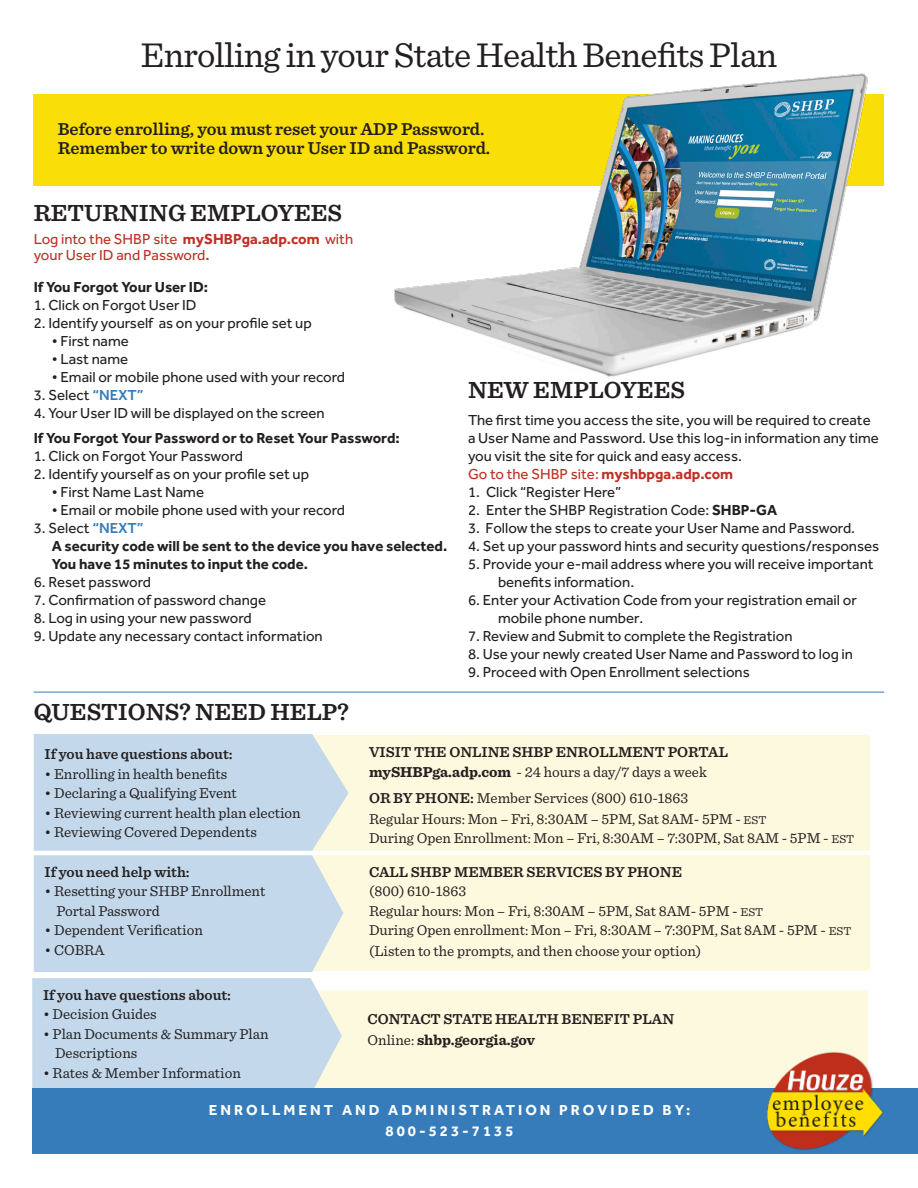
<style>
.page{position:relative;width:918px;height:1188px;background:#fff}
.page>*{position:absolute;margin:0;border:0;box-sizing:border-box;transform-origin:0 0}
.t1{font:36px "Sentinel";letter-spacing:-.02em;color:#231f20}
.t2{font:600 24.3px "Sentinel";color:#231f20}
.t3{font:600 18px "Sentinel";color:#231f20}
.t4{font:15px/18px "Effra";color:#231f20}
.t5{font:15px/19.5px "Sentinel";color:#231f20}
.t6{font:600 15px "Sentinel";color:#231f20}
.t7{font:700 15px/18px "Effra";color:#231f20}
.t8{font:15px/16.5px "Effra";color:#bf3026}
.t9{font:700 15px "Effra";letter-spacing:.2em;color:#fff}
.t10{font:700 15px "Sentinel";color:#231f20}
.s1{font-weight:700}
.s2{font-weight:500}
.s3{font-weight:500;color:#367cba}
.s4{font-weight:600}
.s5{font-size:12px}
.s6{font-weight:400}
</style>
<div class="page">
<div style="left:34px;top:94px;width:850px;height:92px;background:#fade07"></div>
<div style="left:287px;top:855px;width:582px;height:116px;background:#fdf9de"></div>
<div style="left:286px;top:990px;width:582px;height:115px;background:#fdf9de"></div>
<div style="left:287px;top:735px;width:582px;height:116px;background:#fdf9de"></div>
<svg style="left:34px;top:734px;width:315px;height:238px;background:#c7dae9"></svg>
<div style="left:32px;top:978px;width:310px;height:111px;background:#c3d8ea"></div>
<img style="left:394px;top:73px;width:474px;height:304px">
<hr style="left:34px;top:692px;width:850px;height:1px;background:#367cba">
<div style="left:32px;top:1089px;width:886px;height:65px;background:#367cba"></div>
<img style="left:764px;top:1052px;width:120px;height:98px">
<p class="t1" style="left:141px;top:28px;width:638px">Enrolling in your State Health Benefits Plan</p>
<p class="t3" style="left:58px;top:115px;width:428px">Before enrolling, you must reset your ADP Password.</p>
<p class="t3" style="left:58px;top:134px;width:434px">Remember to write down your User ID and Password.</p>
<p class="t2" style="left:34px;top:194px;width:310px">RETURNING EMPLOYEES</p>
<p class="t8" style="left:34px;top:230px;width:321px">Log into the SHBP site <span class="s1">mySHBPga.adp.com</span> with your User ID and Password<span class="s2">.</span></p>
<p class="t7" style="left:34px;top:278px;width:176px">If You Forgot Your User ID:</p>
<p class="t4" style="left:34px;top:296px;width:164px">1. Click on Forgot User ID</p>
<p class="t4" style="left:34px;top:314px;width:280px">2. Identify yourself as on your profile set up</p>
<p class="t4" style="left:52px;top:332px;width:79px">• First name</p>
<p class="t4" style="left:52px;top:350px;width:78px">• Last name</p>
<p class="t4" style="left:52px;top:368px;width:295px">• Email or mobile phone used with your record</p>
<p class="t4" style="left:34px;top:386px;width:112px">3. Select <span class="s3">“NEXT”</span></p>
<p class="t4" style="left:34px;top:404px;width:293px">4. Your User ID will be displayed on the screen</p>
<p class="t7" style="left:34px;top:428px;width:368px">If You Forgot Your Password or to Reset Your Password:</p>
<p class="t4" style="left:34px;top:447px;width:211px">1. Click on Forgot Your Password</p>
<p class="t4" style="left:34px;top:465px;width:277px">2. Identify yourself as on your profile set up</p>
<p class="t4" style="left:52px;top:483px;width:154px">• First Name Last Name</p>
<p class="t4" style="left:52px;top:501px;width:295px">• Email or mobile phone used with your record</p>
<p class="t4" style="left:34px;top:519px;width:112px">3. Select <span class="s3">“NEXT”</span></p>
<p class="t7" style="left:52px;top:536px;width:397px">A security code will be sent to the device you have selected.<br>You have 15 minutes to input the code.</p>
<p class="t4" style="left:34px;top:573px;width:119px">6. Reset password</p>
<p class="t4" style="left:34px;top:591px;width:234px">7. Confirmation of password change</p>
<p class="t4" style="left:34px;top:609px;width:219px">8. Log in using your new password</p>
<p class="t4" style="left:34px;top:627px;width:291px">9. Update any necessary contact information</p>
<p class="t2" style="left:34px;top:693px;width:317px">QUESTIONS? NEED HELP?</p>
<p class="t2" style="left:468px;top:371px;width:219px">NEW EMPLOYEES</p>
<p class="t4" style="left:468px;top:411px;width:412px">The first time you access the site, you will be required to create a User Name and Password. Use this log-in information any time you visit the site for quick and easy access.</p>
<p class="t8" style="left:468px;top:466px;width:267px">Go to the SHBP site: <span class="s1">myshbpga.adp.com</span></p>
<p class="t4" style="left:468px;top:483px;width:155px">1. Click “Register Here”</p>
<p class="t4" style="left:468px;top:501px;width:311px">2. Enter the SHBP Registration Code: <span class="s1">SHBP-GA</span></p>
<p class="t4" style="left:468px;top:519px;width:389px">3. Follow the steps to create your User Name and Password.</p>
<p class="t4" style="left:468px;top:537px;width:413px">4. Set up your password hints and security questions/responses</p>
<p class="t4" style="left:468px;top:555px;width:407px">5. Provide your e-mail address where you will receive important</p>
<p class="t4" style="left:498px;top:573px;width:138px">benefits information.</p>
<p class="t4" style="left:468px;top:591px;width:390px">6. Enter your Activation Code from your registration email or</p>
<p class="t4" style="left:498px;top:609px;width:147px">mobile phone number.</p>
<p class="t4" style="left:468px;top:627px;width:326px">7. Review and Submit to complete the Registration</p>
<p class="t4" style="left:468px;top:645px;width:387px">8. Use your newly created User Name and Password to log in</p>
<p class="t4" style="left:468px;top:663px;width:283px">9. Proceed with Open Enrollment selections</p>
<p class="t6" style="left:45px;top:743px;width:190px">If you have questions about:</p>
<p class="t5" style="left:45px;top:763px;width:184px">• Enrolling in health benefits</p>
<p class="t5" style="left:45px;top:783px;width:194px">• Declaring a Qualifying Event</p>
<p class="t5" style="left:45px;top:802px;width:258px">• Reviewing current health plan election</p>
<p class="t5" style="left:45px;top:822px;width:214px">• Reviewing Covered Dependents</p>
<p class="t6" style="left:45px;top:860px;width:147px">If you need help with:</p>
<p class="t5" style="left:57px;top:881px;width:210px;text-indent:-12px">• Resetting your SHBP Enrollment<br>Portal Password</p>
<p class="t5" style="left:45px;top:920px;width:160px">• Dependent Verification</p>
<p class="t5" style="left:45px;top:939px;width:62px">• COBRA</p>
<p class="t6" style="left:43px;top:983px;width:190px">If you have questions about:</p>
<p class="t5" style="left:43px;top:1004px;width:115px">• Decision Guides</p>
<p class="t5" style="left:55px;top:1023px;width:215px;text-indent:-12px">• Plan Documents &amp; Summary Plan<br>Descriptions</p>
<p class="t5" style="left:43px;top:1062px;width:199px">• Rates &amp; Member Information</p>
<p class="t6" style="left:369px;top:741px;width:361px">VISIT THE ONLINE SHBP ENROLLMENT PORTAL</p>
<p class="t5" style="left:369px;top:761px;width:339px"><span class="s1">mySHBPga.adp.com</span> - 24 hours a day/7 days a week</p>
<p class="t5" style="left:369px;top:787px;width:321px"><span class="s4">OR BY PHONE:</span> Member Services (800) 610-1863</p>
<p class="t5" style="left:369px;top:808px;width:399px">Regular Hours: Mon – Fri, 8:30AM – 5PM, Sat 8AM- 5PM - <span class="s5">EST</span></p>
<p class="t5" style="left:369px;top:828px;width:487px">During Open Enrollment: Mon – Fri, 8:30AM – 7:30PM, Sat 8AM - 5PM - <span class="s5">EST</span></p>
<p class="t6" style="left:369px;top:860px;width:315px">CALL SHBP MEMBER SERVICES BY PHONE</p>
<p class="t5" style="left:369px;top:881px;width:99px">(800) 610-1863</p>
<p class="t5" style="left:369px;top:900px;width:396px">Regular hours: Mon – Fri, 8:30AM – 5PM, Sat 8AM- 5PM - <span class="s5">EST</span></p>
<p class="t5" style="left:369px;top:920px;width:484px">During Open enrollment: Mon – Fri, 8:30AM – 7:30PM, Sat 8AM - 5PM - <span class="s5">EST</span></p>
<p class="t5" style="left:369px;top:940px;width:334px">(Listen to the prompts, and then choose your option)</p>
<p class="t6" style="left:368px;top:1008px;width:308px">CONTACT STATE HEALTH BENEFIT PLAN</p>
<p class="t10" style="left:368px;top:1029px;width:169px"><span class="s6">Online:</span> shbp.georgia.gov</p>
<p class="t9" style="left:209px;top:1101px;width:483px">ENROLLMENT AND ADMINISTRATION PROVIDED BY:</p>
<p class="t9" style="left:386px;top:1122px;width:130px">800-523-7135</p>
</div>
